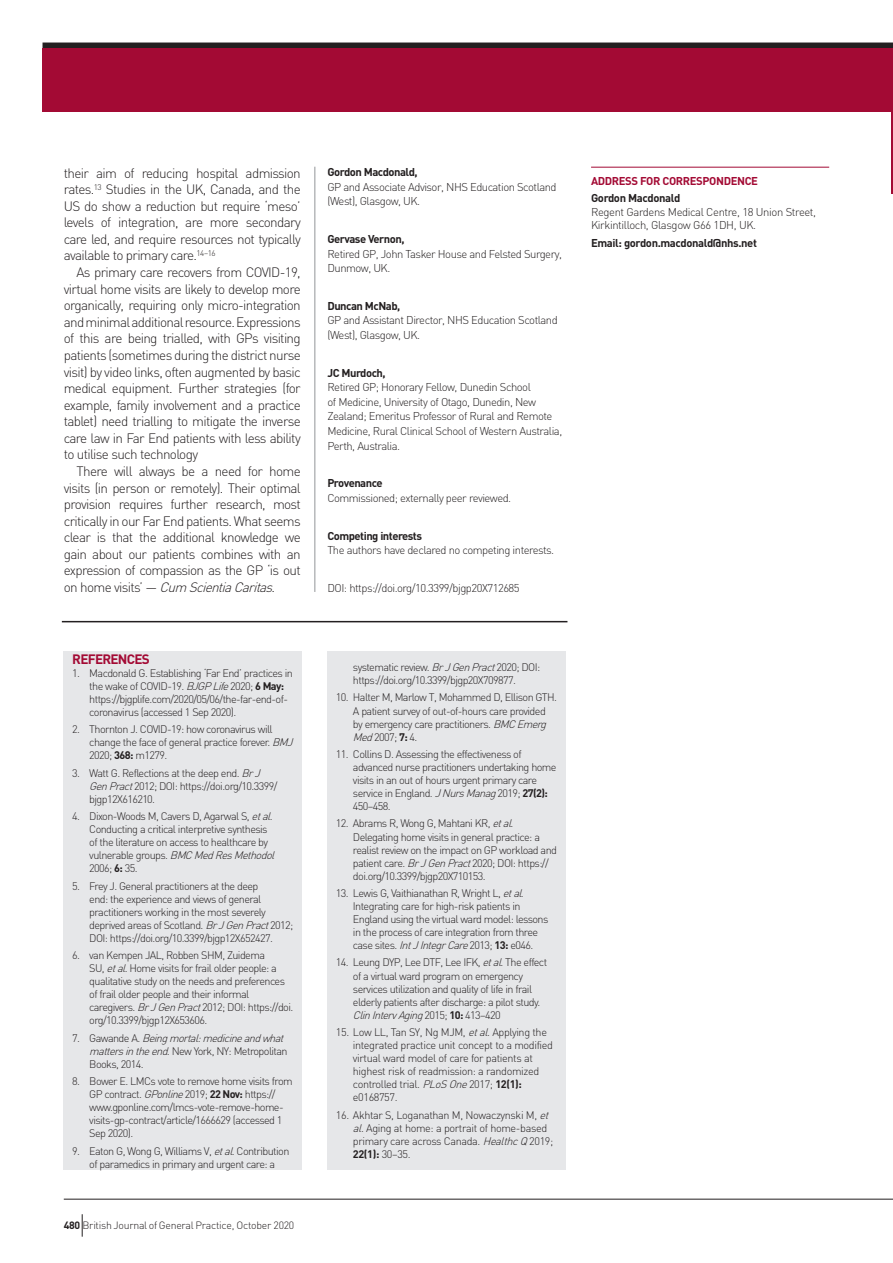
<style>
.page{position:relative;width:893px;height:1263px;background:#fff}
.page>*{position:absolute;margin:0;border:0;box-sizing:border-box;transform-origin:0 0}
.t1{font:300 13.5px/16.6px "DIN";letter-spacing:-.05em;color:#231f20;text-align:justify}
.t2{font:700 13.5px "DIN";letter-spacing:-.055em;color:#a30a34}
.t3{font:300 11.25px/14.5px "DIN";letter-spacing:-.045em;color:#231f20}
.t4{font:700 11.25px "DIN";letter-spacing:-.045em;color:#231f20}
.t5{font:700 11.25px "DIN";letter-spacing:-.035em;color:#a30a34}
.t6{font:300 10.8px/13px "DIN";letter-spacing:-.055em;color:#231f20}
.t7{font:300 10.8px/13px "DIN";letter-spacing:-.035em;color:#231f20}
.t8{font:300 10.5px "DIN";letter-spacing:-.025em;color:#231f20}
.s1{font-style:italic}
.s2{font-weight:700}
</style>
<div class="page">
<hr style="left:891px;top:49px;width:2px;height:144px;background:#a30a34">
<div style="left:43px;top:43px;width:850px;height:7px;background:#231f20"></div>
<hr style="left:64px;top:1199px;width:829px;height:1px;background:#231f20">
<svg style="left:82px;top:1214px;width:1px;height:23px"></svg>
<div style="left:43px;top:48px;width:850px;height:64px;background:#a30a34"></div>
<hr style="left:591px;top:167px;width:238px;height:1px;background:#a30a34">
<hr style="left:315px;top:167px;width:1px;height:425px;background:#939598">
<div style="left:64px;top:651px;width:238px;height:518px;background:#e6e7e9"></div>
<div style="left:327px;top:651px;width:239px;height:518px;background:#e6e7e9"></div>
<hr style="left:62px;top:621px;width:505px;height:1px;background:#231f20">
<p class="t1" style="left:64px;top:164px;width:239px">their aim of reducing hospital admission rates.<sup>13</sup> Studies in the UK, Canada, and the US do show a reduction but require ‘meso’ levels of integration, are more secondary care led, and require resources not typically available to primary care.<sup>14–16</sup></p>
<p class="t1" style="left:64px;top:264px;width:239px;text-indent:13px">As primary care recovers from COVID-19, virtual home visits are likely to develop more organically, requiring only micro-integration and minimal additional resource. Expressions of this are being trialled, with GPs visiting patients (sometimes during the district nurse visit) by video links, often augmented by basic medical equipment. Further strategies (for example, family involvement and a practice tablet) need trialling to mitigate the inverse care law in Far End patients with less ability to utilise such technology</p>
<p class="t1" style="left:64px;top:463px;width:239px;text-indent:13px">There will always be a need for home visits (in person or remotely). Their optimal provision requires further research, most critically in our Far End patients. What seems clear is that the additional knowledge we gain about our patients combines with an expression of compassion as the GP ‘is out o n h o m e v i s i t s ’ — <span class="s1">Cum ScientiaCaritas</span>.</p>
<p class="t2" style="left:72px;top:650px;width:79px">REFERENCES</p>
<p class="t6" style="left:89px;top:666px;width:205px;text-indent:-17px">1. Macdonald G. Establishing ‘Far End’ practices in the wake of COVID-19. <span class="s1">BJGPLife</span>2020; <span class="s2">6 May: </span>https://bjgplife.com/2020/05/06/the-far-end-of&shy;coronavirus (accessed 1 Sep 2020).</p>
<p class="t6" style="left:89px;top:723px;width:208px;text-indent:-17px">2. Thornton J. COVID-19: how coronavirus will change the face of general practice forever. <span class="s1">BMJ<br></span>2020; <span class="s2">368:</span> m1279.</p>
<p class="t6" style="left:89px;top:766px;width:190px;text-indent:-17px">3. Watt G. Reflections at the deep end. <span class="s1">BrJ<br>GenPract</span>2012; DOI: https://doi.org/10.3399/ bjgp12X616210.</p>
<p class="t6" style="left:89px;top:809px;width:190px;text-indent:-17px">4. Dixon-Woods M, Cavers D, Agarwal S, <span class="s1">etal</span>.<br>Conducting a critical interpretive synthesis of the literature on access to healthcare by vulnerable groups. <span class="s1">BMCMedResMethodol </span>2006; <span class="s2">6:</span> 35.</p>
<p class="t6" style="left:89px;top:879px;width:206px;text-indent:-17px">5. Frey J. General practitioners at the deep<br>end: the experience and views of general practitioners working in the most severely deprived areas of Scotland. <span class="s1">BrJGenPract</span>2012; DOI: https://doi.org/10.3399/bjgp12X652427.</p>
<p class="t6" style="left:89px;top:948px;width:206px;text-indent:-17px">6. van Kempen JAL, Robben SHM, Zuidema<br>SU, <span class="s1">etal</span>. Home visits for frail older people: a qualitative study on the needs and preferences of frail older people and their informal caregivers. <span class="s1">BrJGenPract</span>2012; DOI: https://doi. org/10.3399/bjgp12X653606.</p>
<p class="t6" style="left:89px;top:1031px;width:200px;text-align:justify;text-indent:-17px">7 . G a w a n d e A . <span class="s1">Beingmortal:medicineandwhat mattersintheend.</span>New York, NY: Metropolitan Books, 2014.</p>
<p class="t6" style="left:89px;top:1074px;width:205px;text-indent:-17px">8. Bower E. LMCs vote to remove home visits from GP contract. <span class="s1">GPonline</span>2019; <span class="s2">22 Nov:</span> https:// www.gponline.com/lmcs-vote-remove-home&shy;visits-gp-contract/article/1666629 (accessed 1<br>Sep 2020).</p>
<p class="t6" style="left:72px;top:1144px;width:219px;text-align:center">9. Eaton G, Wong G, Williams V, <span class="s1">etal</span>. Contribution of paramedics in primary and urgent care: a</p>
<p class="t8" style="left:64px;top:1219px;width:232px"><span class="s2">480</span> British Journal of General Practice, October 2020</p>
<p class="t4" style="left:327px;top:165px;width:92px">Gordon Macdonald,</p>
<p class="t3" style="left:327px;top:179px;width:231px">GP and Associate Advisor, NHS Education Scotland (West), Glasgow, UK.</p>
<p class="t4" style="left:327px;top:231px;width:79px">Gervase Vernon,</p>
<p class="t3" style="left:327px;top:246px;width:236px">Retired GP, John Tasker House and Felsted Surgery,<br>Dunmow, UK.</p>
<p class="t4" style="left:327px;top:298px;width:74px">Duncan McNab,</p>
<p class="t3" style="left:327px;top:313px;width:232px">GP and Assistant Director, NHS Education Scotland (West), Glasgow, UK.</p>
<p class="t4" style="left:327px;top:365px;width:60px">JC Murdoch,</p>
<p class="t3" style="left:327px;top:380px;width:236px">Retired GP; Honorary Fellow, Dunedin School<br>of Medicine, University of Otago, Dunedin, New Zealand; Emeritus Professor of Rural and Remote Medicine, Rural Clinical School of Western Australia, Perth, Australia.</p>
<p class="t4" style="left:327px;top:476px;width:57px">Provenance</p>
<p class="t3" style="left:327px;top:490px;width:185px">Commissioned; externally peer reviewed.</p>
<p class="t4" style="left:327px;top:528px;width:96px">Competing interests</p>
<p class="t3" style="left:327px;top:543px;width:228px">The authors have declared no competing interests.</p>
<p class="t3" style="left:327px;top:580px;width:194px">DOI: https://doi.org/10.3399/bjgp20X712685</p>
<p class="t6" style="left:353px;top:661px;width:189px">systematic review. <span class="s1">BrJGenPract</span>2020; DOI: https://doi.org/10.3399/bjgp20X709877.</p>
<p class="t6" style="left:353px;top:691px;width:206px;text-indent:-17px">10. Halter M, Marlow T, Mohammed D, Ellison GTH.<br>A patient survey of out-of-hours care provided by emergency care practitioners. <span class="s1">BMCEmerg Med</span>2007; <span class="s2">7:</span> 4.</p>
<p class="t6" style="left:353px;top:747px;width:205px;text-indent:-17px">11. Collins D. Assessing the effectiveness of advanced nurse practitioners undertaking home visits in an out of hours urgent primary care service in England. <span class="s1">JNursManag</span>2019; <span class="s2">27(2):<br></span>450–458.</p>
<p class="t6" style="left:353px;top:817px;width:206px;text-indent:-17px">12. Abrams R, Wong G, Mahtani KR, <span class="s1">etal</span>.<br>Delegating home visits in general practice: a realist review on the impact on GP workload and patient care. <span class="s1">BrJGenPract</span>2020; DOI: https:// doi.org/10.3399/bjgp20X710153.</p>
<p class="t6" style="left:353px;top:886px;width:197px;text-indent:-17px">13. Lewis G, Vaithianathan R, Wright L, <span class="s1">etal</span>.<br>Integrating care for high-risk patients in England using the virtual ward model: lessons in the process of care integration from three case sites. <span class="s1">IntJIntegrCare</span>2013; <span class="s2">13:</span> e046.</p>
<p class="t6" style="left:353px;top:956px;width:196px;text-indent:-17px">14. Leung DYP, Lee DTF, Lee IFK, <span class="s1">etal</span>. The effect of a virtual ward program on emergency services utilization and quality of life in frail elderly patients after discharge: a pilot study.<br><span class="s1">ClinIntervAging</span>2 0 1 5 ; <span class="s2">1 0 :</span> 4 1 3 –4 2 0</p>
<p class="t7" style="left:353px;top:1025px;width:202px;text-indent:-17px">15. Low LL, Tan SY, Ng MJM, <span class="s1">etal</span>. Applying the integrated practice unit concept to a modified virtual ward model of care for patients at highest risk of readmission: a randomized controlled trial. <span class="s1">PLoSOne</span>2017; <span class="s2">12(1): </span>e0168757.</p>
<p class="t7" style="left:353px;top:1108px;width:202px;text-indent:-17px">16. Akhtar S, Loganathan M, Nowaczynski M, <span class="s1">et al</span>. Aging at home: a portrait of home-based primary care across Canada. <span class="s1">HealthcQ</span>2019; <span class="s2">22(1):</span> 30–35.</p>
<p class="t5" style="left:591px;top:173px;width:169px">ADDRESS FOR CORRESPONDENCE</p>
<p class="t4" style="left:591px;top:191px;width:91px">Gordon Macdonald</p>
<p class="t3" style="left:591px;top:205px;width:227px;line-height:13.5px">Regent Gardens Medical Centre, 18 Union Street,<br>Kirkintilloch, Glasgow G66 1DH, UK.</p>
<p class="t4" style="left:591px;top:236px;width:167px">Email: gordon.macdonald@nhs.net</p>
</div>
